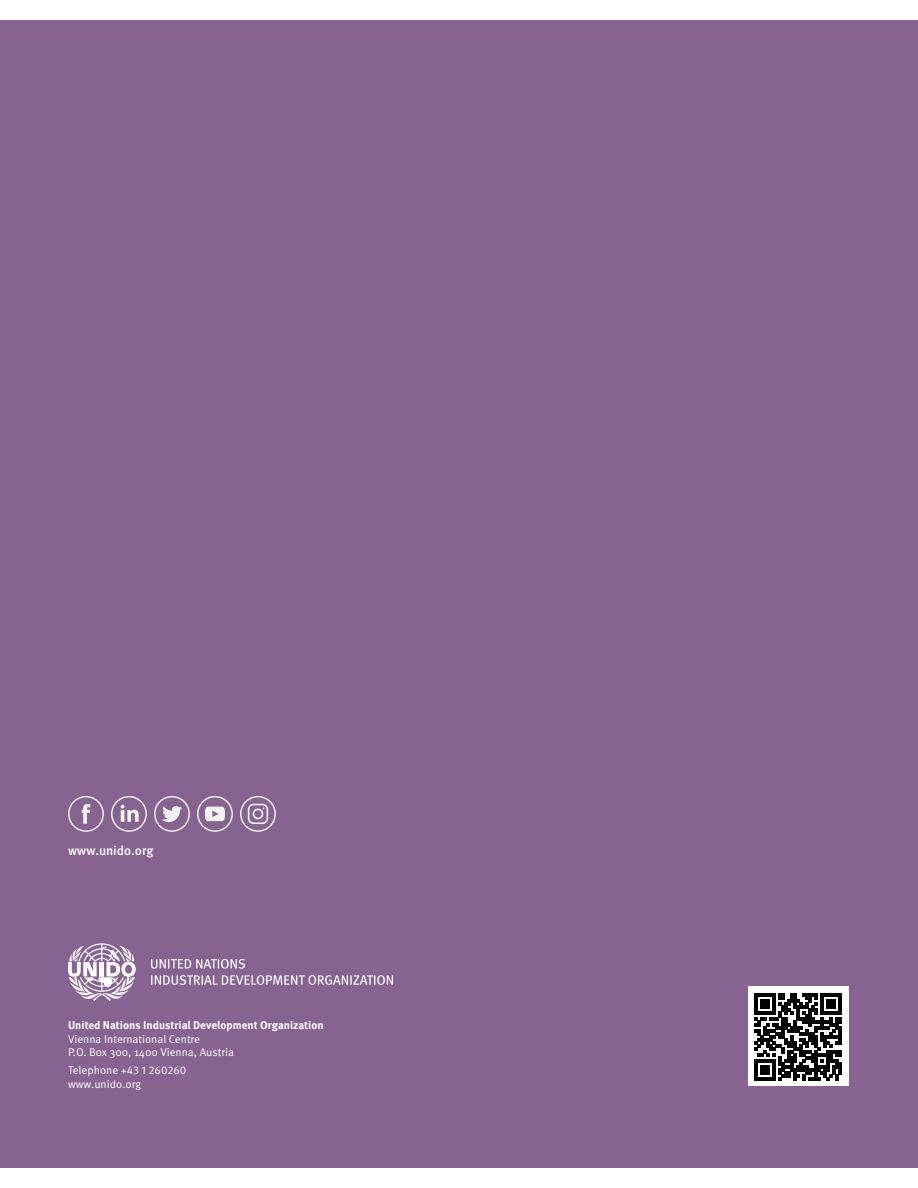
<style>
.page{position:relative;width:918px;height:1188px;background:#fff}
.page>*{position:absolute;margin:0;border:0;box-sizing:border-box;transform-origin:0 0}
.t1{font:500 12.9px "Meta Pro";color:#fff}
.t2{font:11.25px/13.5px "Meta Pro";color:#fff}
.t3{font:700 11.25px "Meta Pro";color:#fff}
</style>
<div class="page">
<div style="left:0;top:20px;width:918px;height:1148px;background:#876391"></div>
<div style="left:748px;top:987px;width:100px;height:99px;background:#fff"></div>
<svg style="left:754px;top:993px;width:87px;height:87px"></svg>
<svg style="left:68px;top:796px;width:36px;height:36px"></svg>
<svg style="left:111px;top:796px;width:36px;height:36px"></svg>
<svg style="left:154px;top:796px;width:36px;height:36px"></svg>
<svg style="left:197px;top:796px;width:36px;height:36px"></svg>
<svg style="left:240px;top:796px;width:36px;height:36px"></svg>
<svg style="left:151px;top:975px;width:242px;height:10px"></svg>
<svg style="left:151px;top:959px;width:94px;height:10px"></svg>
<svg style="left:68px;top:943px;width:68px;height:58px"></svg>
<p class="t1" style="left:68px;top:846px;width:87px">www.unido.org</p>
<p class="t3" style="left:68px;top:1021px;width:257px">United Nations Industrial Development Organization</p>
<p class="t2" style="left:68px;top:1033px;width:167px">Vienna International Centre<br>P.O. Box 300, 1400 Vienna, Austria</p>
<p class="t2" style="left:68px;top:1065px;width:120px">Telephone +43 1 260260 www.unido.org</p>
</div>
